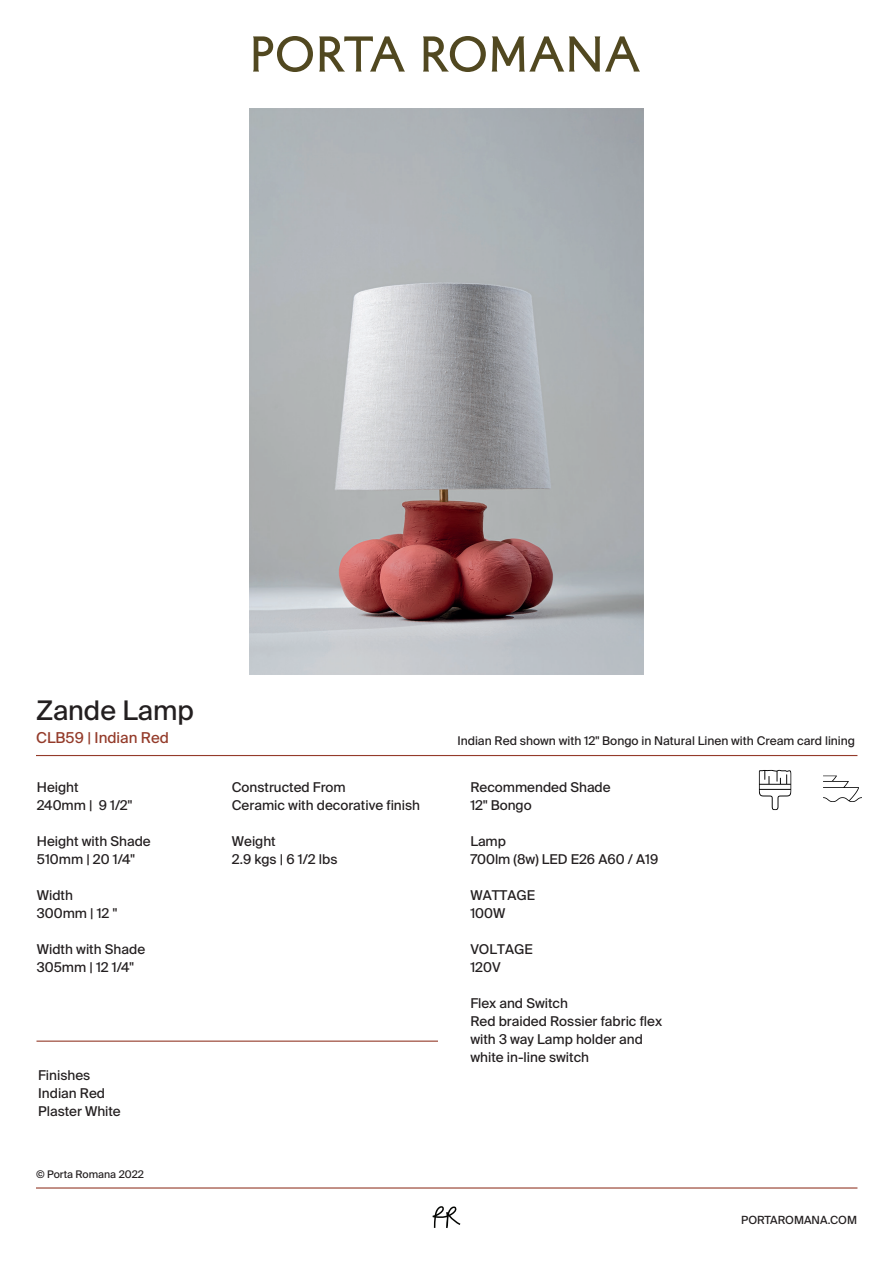
<style>
.page{position:relative;width:893px;height:1263px;background:#fff}
.page>*{position:absolute;margin:0;border:0;box-sizing:border-box;transform-origin:0 0}
.t1{font:27px "Suisse Intl";color:#231f20}
.t2{font:15px "Suisse Intl";color:#943b2a}
.t3{font:13.5px/18px "Suisse Intl";color:#231f20}
.t4{font:12px "Suisse Intl";color:#231f20}
.t5{font:11.25px "Suisse Intl";color:#231f20}
.t6{font:10.5px "Suisse Intl";color:#231f20}
</style>
<div class="page">
<hr style="left:36px;top:755px;width:821px;height:1px;background:#943b2a">
<img style="left:250px;top:108px;width:393px;height:566px">
<svg style="left:253px;top:36px;width:60px;height:36px"></svg>
<svg style="left:319px;top:36px;width:86px;height:36px"></svg>
<svg style="left:423px;top:36px;width:63px;height:36px"></svg>
<svg style="left:492px;top:36px;width:148px;height:36px"></svg>
<hr style="left:36px;top:1040px;width:402px;height:2px;background:#943b2a">
<svg style="left:433px;top:1206px;width:27px;height:22px"></svg>
<hr style="left:36px;top:1187px;width:821px;height:1px;background:#943b2a">
<img style="left:823px;top:775px;width:39px;height:27px">
<img style="left:758px;top:769px;width:34px;height:42px">
<h1 class="t1" style="left:36px;top:695px;width:159px">Zande Lamp</h1>
<p class="t2" style="left:36px;top:729px;width:134px">CLB59 | Indian Red</p>
<p class="t3" style="left:37px;top:778px;width:97px">Height<br>240mm | 9 1/2"</p>
<p class="t3" style="left:37px;top:832px;width:115px">Height with Shade<br>510mm | 20 1/4"</p>
<p class="t3" style="left:37px;top:886px;width:82px">Width<br>300mm | 12 "</p>
<p class="t3" style="left:37px;top:940px;width:110px">Width with Shade<br>305mm | 12 1/4"</p>
<p class="t3" style="left:38px;top:1066px;width:84px">Finishes<br>Indian Red<br>Plaster White</p>
<p class="t6" style="left:36px;top:1168px;width:109px">© Porta Romana 2022</p>
<p class="t3" style="left:232px;top:778px;width:190px">Constructed From<br>Ceramic with decorative finish</p>
<p class="t3" style="left:232px;top:832px;width:107px">Weight<br>2.9 kgs | 6 1/2 lbs</p>
<p class="t4" style="left:457px;top:734px;width:399px">Indian Red shown with 12" Bongo in Natural Linen with Cream card lining</p>
<p class="t3" style="left:470px;top:778px;width:142px">Recommended Shade<br>12" Bongo</p>
<p class="t3" style="left:470px;top:832px;width:189px">Lamp<br>700lm (8w) LED E26 A60 / A19</p>
<p class="t3" style="left:470px;top:886px;width:66px">WATTAGE<br>100W</p>
<p class="t3" style="left:470px;top:940px;width:64px">VOLTAGE<br>120V</p>
<p class="t3" style="left:470px;top:994px;width:193px">Flex and Switch<br>Red braided Rossier fabric flex with 3 way Lamp holder and white in-line switch</p>
<p class="t5" style="left:741px;top:1213px;width:117px">PORTAROMANA.COM</p>
</div>
